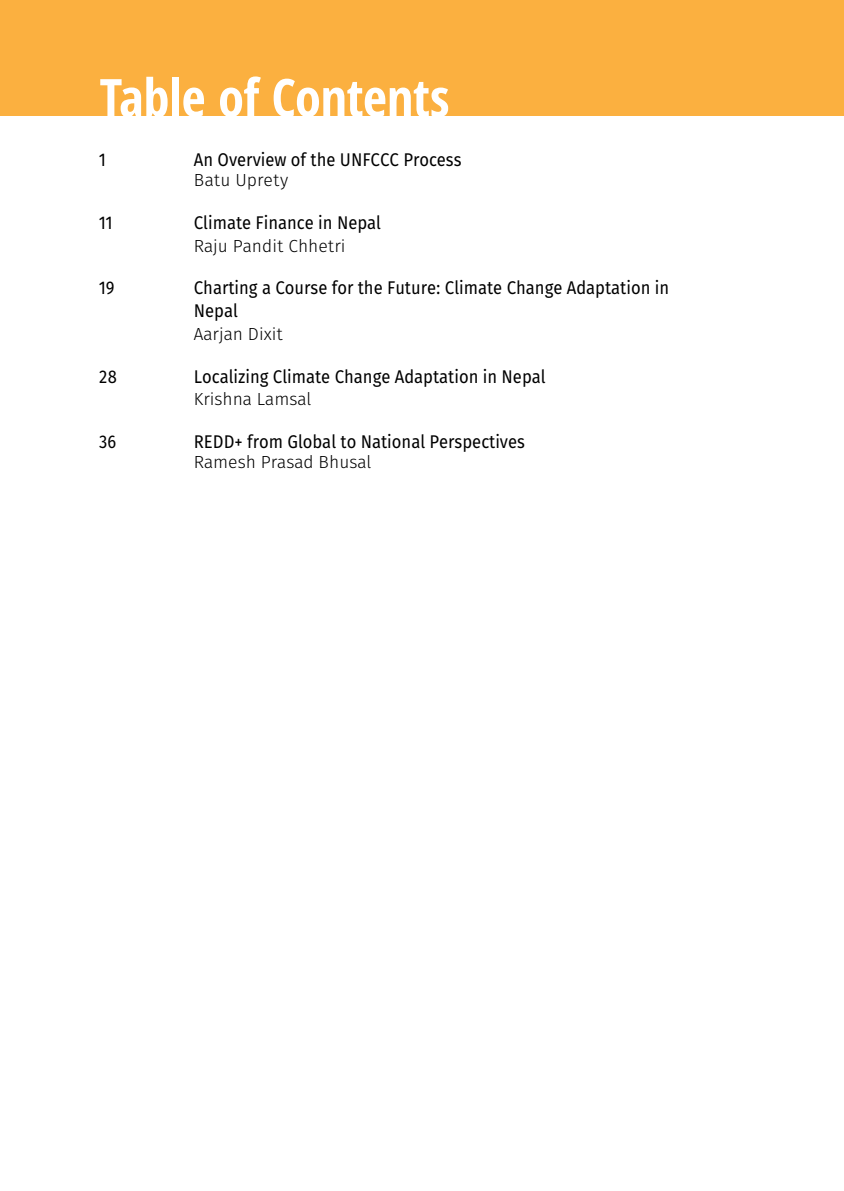
<style>
.page{position:relative;width:844px;height:1191px;background:#fff}
.page>*{position:absolute;margin:0;border:0;box-sizing:border-box;transform-origin:0 0}
.t1{font:700 condensed 52.5px "Open Sans";letter-spacing:-.01em;color:#fff}
.t2{font:18.38px/22.8px "Fira Sans OT";color:#000;scale:.9 1}
.t3{font:17.5px "Fira Sans OT Light";color:#000}
</style>
<div class="page">
<div style="left:0;top:0;width:843px;height:116px;background:#fbb040"></div>
<h1 class="t1" style="left:100px;top:61px;width:351px">Table of Contents</h1>
<p class="t2" style="left:99px;top:150px;width:9px">1</p>
<p class="t2" style="left:194px;top:150px;width:299px">An Overview of the UNFCCC Process</p>
<p class="t3" style="left:194px;top:168px;width:96px">Batu Uprety</p>
<p class="t2" style="left:99px;top:213px;width:16px">11</p>
<p class="t2" style="left:194px;top:213px;width:209px">Climate Finance in Nepal</p>
<p class="t3" style="left:194px;top:233px;width:153px">Raju Pandit Chhetri</p>
<p class="t2" style="left:99px;top:278px;width:19px">19</p>
<p class="t2" style="left:194px;top:278px;width:529px">Charting a Course for the Future: Climate Change Adaptation in<br>Nepal</p>
<p class="t3" style="left:194px;top:321px;width:90px">Aarjan Dixit</p>
<p class="t2" style="left:99px;top:366px;width:21px">28</p>
<p class="t2" style="left:194px;top:366px;width:392px">Localizing Climate Change Adaptation in Nepal</p>
<p class="t3" style="left:194px;top:387px;width:119px">Krishna Lamsal</p>
<p class="t2" style="left:99px;top:431px;width:21px">36</p>
<p class="t2" style="left:194px;top:431px;width:369px">REDD+ from Global to National Perspectives</p>
<p class="t3" style="left:194px;top:450px;width:179px">Ramesh Prasad Bhusal</p>
</div>
